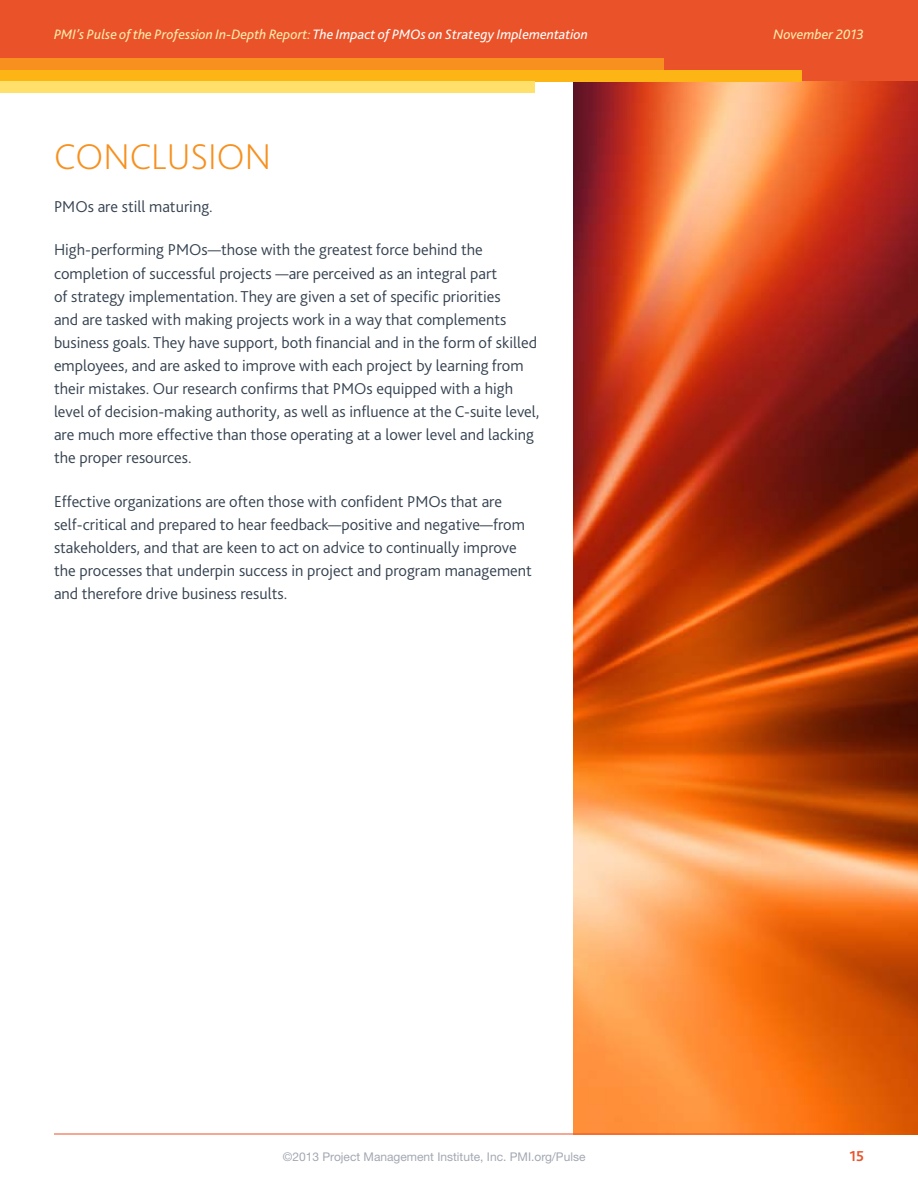
<style>
.page{position:relative;width:918px;height:1188px;background:#fff}
.page>*{position:absolute;margin:0;border:0;box-sizing:border-box;transform-origin:0 0}
.t1{font:200 37.5px "Bliss 2";color:#f7901e}
.t2{font:300 16.5px/23.1px "Bliss 2";color:#354250}
.t3{font:700 15px "Bliss 2";color:#ea5329}
.t4{font:italic 14.25px "Bliss 2";color:#ffecab}
.t5{font:12px "Helvetica Neue LT Std";color:#a3a8b2}
.s1{color:#fff}
</style>
<div class="page">
<img style="left:574px;top:81px;width:344px;height:1053px">
<div style="left:0;top:0;width:918px;height:81px;background:#ea5329"></div>
<div style="left:0;top:58px;width:663px;height:12px;background:#f7901e"></div>
<div style="left:0;top:70px;width:802px;height:11px;background:#fcb515"></div>
<div style="left:0;top:81px;width:535px;height:12px;background:#ffe06a"></div>
<hr style="left:54px;top:1134px;width:810px;height:1px;background:#ea5329">
<p class="t4" style="left:54px;top:25px;width:536px">PMI’s Pulse of the Profession In-Depth Report: <span class="s1">The Impact of PMOs on Strategy Implementation</span></p>
<p class="t4" style="left:773px;top:25px;width:92px">November 2013</p>
<h1 class="t1" style="left:54px;top:133px;width:45px">CONCL</h1>
<h1 class="t1" style="left:167px;top:133px;width:44px">USION</h1>
<p class="t2" style="left:54px;top:195px;width:160px">PMOs are still maturing.</p>
<p class="t2" style="left:54px;top:238px;width:487px">High-performing PMOs—those with the greatest force behind the completion of successful projects —are perceived as an integral part<br>of strategy implementation. They are given a set of specific priorities<br>and are tasked with making projects work in a way that complements business goals. They have support, both financial and in the form of skilled employees, and are asked to improve with each project by learning from their mistakes. Our research confirms that PMOs equipped with a high level of decision-making authority, as well as influence at the C-suite level, are much more effective than those operating at a lower level and lacking the proper resources.</p>
<p class="t2" style="left:54px;top:489px;width:479px">Effective organizations are often those with confident PMOs that are self-critical and prepared to hear feedback—positive and negative—from stakeholders, and that are keen to act on advice to continually improve the processes that underpin success in project and program management and therefore drive business results.</p>
<p class="t5" style="left:283px;top:1150px;width:304px">©2013 Project Management Institute, Inc. PMI.org/Pulse</p>
<p class="t3" style="left:849px;top:1147px;width:16px">15</p>
</div>
